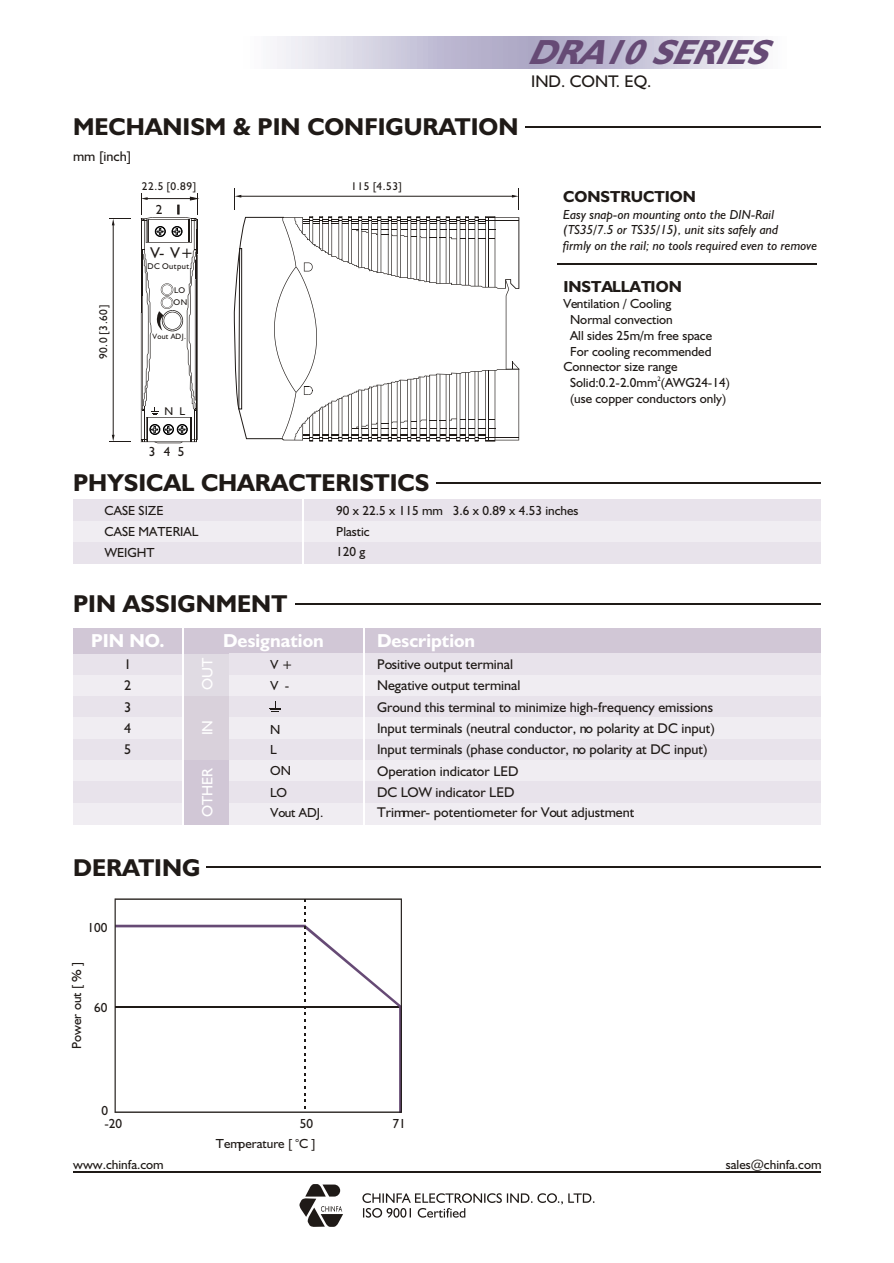
<style>
.page{position:relative;width:894px;height:1263px;background:#fff}
.page>*{position:absolute;margin:0;border:0;box-sizing:border-box;transform-origin:0 0}
.t1{font:italic 700 35.1px "Humanst 521 BT";color:#664a75}
.t2{font:700 24.45px "Humanst 521 BT";color:#1f1a17}
.t3{font:700 18.9px "Humanst 521 BT";color:#fff}
.t4{font:16.95px "Humanst 521 BT";color:#1f1a17}
.t5{font:700 16.05px "Humanst 521 BT";color:#1f1a17}
.t6{font:15.75px "Humanst 521 BT";color:#1f1a17}
.t7{font:15px "Humanst 521 BT";color:#fff}
.t8{font:14.1px/21.5px "Humanst 521 BT";color:#1f1a17;text-align:justify}
.t9{font:13.2px/21px "Humanst 521 BT";color:#1f1a17}
.t10{font:italic 13.2px/15.8px "Humanst 521 BT";color:#1f1a17}
.t11{font:11.25px "Humanst 521 BT";letter-spacing:.05em;color:#1f1a17}
.t12{font:8.4px/12.3px "Humanst 521 BT";letter-spacing:.05em;color:#1f1a17}
.t13{font:7.8px "Humanst 521 BT";letter-spacing:.05em;color:#1f1a17}
.t14{font:6.6px "Humanst 521 BT";color:#1f1a17}
</style>
<div class="page">
<hr style="left:73px;top:1172px;width:748px;height:1px;background:#1f1a17">
<div style="left:73px;top:653px;width:748px;height:22px;background:#e8e3eb"></div>
<div style="left:73px;top:675px;width:748px;height:21px;background:#f0edf2"></div>
<div style="left:73px;top:696px;width:748px;height:22px;background:#e8e3eb"></div>
<div style="left:73px;top:718px;width:748px;height:21px;background:#f0edf2"></div>
<div style="left:73px;top:739px;width:748px;height:21px;background:#e8e3eb"></div>
<div style="left:73px;top:760px;width:748px;height:22px;background:#f0edf2"></div>
<div style="left:73px;top:782px;width:748px;height:21px;background:#e8e3eb"></div>
<div style="left:73px;top:803px;width:748px;height:21px;background:#f0edf2"></div>
<div style="left:183px;top:653px;width:638px;height:22px;background:#e0dbe3"></div>
<div style="left:183px;top:675px;width:638px;height:21px;background:#e0dbe3"></div>
<div style="left:183px;top:696px;width:638px;height:22px;background:#d9d1db"></div>
<div style="left:183px;top:718px;width:638px;height:21px;background:#d9d1db"></div>
<div style="left:183px;top:739px;width:638px;height:21px;background:#d9d1db"></div>
<div style="left:183px;top:760px;width:638px;height:22px;background:#d1c7d6"></div>
<div style="left:183px;top:782px;width:638px;height:21px;background:#d1c7d6"></div>
<div style="left:183px;top:803px;width:638px;height:21px;background:#d1c7d6"></div>
<hr style="left:295px;top:603px;width:526px;height:1px;background:#1f1a17">
<div style="left:73px;top:628px;width:748px;height:25px;background:#d1c7d6"></div>
<hr style="left:182px;top:623px;width:1px;height:206px;background:#fff">
<div style="left:229px;top:653px;width:592px;height:22px;background:#e8e3eb"></div>
<div style="left:229px;top:675px;width:592px;height:21px;background:#f0edf2"></div>
<div style="left:229px;top:696px;width:592px;height:22px;background:#e8e3eb"></div>
<div style="left:229px;top:718px;width:592px;height:21px;background:#f0edf2"></div>
<div style="left:229px;top:739px;width:592px;height:21px;background:#e8e3eb"></div>
<div style="left:229px;top:760px;width:592px;height:22px;background:#f0edf2"></div>
<div style="left:229px;top:782px;width:592px;height:21px;background:#e8e3eb"></div>
<div style="left:229px;top:803px;width:592px;height:21px;background:#f0edf2"></div>
<hr style="left:363px;top:624px;width:1px;height:209px;background:#fff">
<svg style="left:269px;top:701px;width:12px;height:11px"></svg>
<hr style="left:206px;top:867px;width:615px;height:1px;background:#1f1a17">
<svg style="left:115px;top:898px;width:287px;height:215px"></svg>
<svg style="left:299px;top:1184px;width:44px;height:43px"></svg>
<svg style="left:362px;top:1193px;width:233px;height:25px"></svg>
<hr style="left:525px;top:126px;width:296px;height:2px;background:#1f1a17">
<hr style="left:557px;top:264px;width:260px;height:1px;background:#1f1a17">
<div style="left:73px;top:500px;width:748px;height:21px;background:#e8e3eb"></div>
<div style="left:73px;top:521px;width:748px;height:21px;background:#f0edf2"></div>
<div style="left:73px;top:542px;width:748px;height:22px;background:#e8e3eb"></div>
<hr style="left:302px;top:496px;width:1px;height:73px;background:#fff">
<hr style="left:436px;top:482px;width:385px;height:1px;background:#1f1a17">
<svg style="left:234px;top:188px;width:7px;height:22px"></svg>
<hr style="left:239px;top:196px;width:275px;height:1px;background:#1f1a17">
<svg style="left:512px;top:188px;width:7px;height:22px"></svg>
<svg style="left:234px;top:216px;width:286px;height:226px"></svg>
<hr style="left:141px;top:219px;width:1px;height:39px;background:#1f1a17">
<hr style="left:196px;top:229px;width:1px;height:45px;background:#1f1a17">
<hr style="left:144px;top:219px;width:1px;height:33px;background:#1f1a17">
<hr style="left:194px;top:218px;width:1px;height:33px;background:#1f1a17">
<hr style="left:197px;top:220px;width:1px;height:34px;background:#1f1a17">
<svg style="left:109px;top:218px;width:22px;height:7px"></svg>
<svg style="left:109px;top:435px;width:22px;height:7px"></svg>
<hr style="left:113px;top:224px;width:1px;height:212px;background:#1f1a17">
<svg style="left:141px;top:193px;width:57px;height:50px"></svg>
<svg style="left:141px;top:249px;width:57px;height:195px"></svg>
<h1 class="t1" style="left:527px;top:38px;width:257px">DRA10SERIES</h1>
<h2 class="t2" style="left:73px;top:117px;width:447px">MECHANISM &amp; PIN CONFIGURATION</h2>
<p class="t8" style="left:73px;top:147px;width:60px">mm [inch]</p>
<p class="t11" style="left:99px;top:359px;width:56px;rotate:-90deg">90.0 [3.60]</p>
<p class="t11" style="left:142px;top:181px;width:56px">22.5 [0.89]</p>
<p class="t9" style="left:156px;top:200px;width:28px">2 1</p>
<p class="t6" style="left:150px;top:246px;width:45px">V- V+</p>
<p class="t12" style="left:148px;top:261px;width:43px">DC Output</p>
<p class="t12" style="left:174px;top:285px;width:15px">LO<br>ON</p>
<p class="t13" style="left:153px;top:333px;width:35px">Vout ADJ.</p>
<p class="t11" style="left:165px;top:407px;width:10px">N</p>
<p class="t11" style="left:179px;top:407px;width:7px">L</p>
<p class="t9" style="left:149px;top:442px;width:37px">345</p>
<p class="t11" style="left:351px;top:181px;width:53px">115 [4.53]</p>
<p class="t4" style="left:531px;top:74px;width:122px">IND. CONT. EQ.</p>
<p class="t5" style="left:563px;top:190px;width:134px">CONSTRUCTION</p>
<p class="t10" style="left:563px;top:207px;width:256px">Easy snap-on mounting onto the DIN-Rail (TS35/7.5 or TS35/15), unit sits safely and<br>firmly on the rail; no tools required even to remove</p>
<p class="t5" style="left:563px;top:280px;width:120px">INSTALLATION</p>
<p class="t9" style="left:563px;top:294px;width:109px">Ventilation / Cooling</p>
<p class="t9" style="left:570px;top:310px;width:104px">Normal convection</p>
<p class="t9" style="left:570px;top:326px;width:144px">All sides 25m/m free space</p>
<p class="t9" style="left:570px;top:342px;width:143px">For cooling recommended</p>
<p class="t9" style="left:563px;top:357px;width:116px">Connector size range</p>
<p class="t14" style="left:658px;top:376px;width:5px">2</p>
<p class="t9" style="left:570px;top:376px;width:161px;line-height:15.8px">Solid:0.2-2.0mm (AWG24-14) (use copper conductors only)</p>
<h2 class="t2" style="left:73px;top:473px;width:358px">PHYSICAL CHARACTERISTICS</h2>
<p class="t9" style="left:105px;top:501px;width:95px">CASE SIZE<br>CASE MATERIAL<br>WEIGHT</p>
<p class="t9" style="left:336px;top:501px;width:244px">90 x 22.5 x 115 mm 3.6 x 0.89 x 4.53 inches<br>Plastic</p>
<p class="t9" style="left:336px;top:542px;width:31px">120 g</p>
<h2 class="t2" style="left:73px;top:593px;width:216px">PIN ASSIGNMENT</h2>
<h3 class="t3" style="left:91px;top:633px;width:75px">PIN NO.</h3>
<p class="t9" style="left:271px;top:655px;width:24px">V +</p>
<h3 class="t3" style="left:223px;top:633px;width:102px">Designation</h3>
<h3 class="t3" style="left:377px;top:633px;width:100px">Description</h3>
<p class="t7" style="left:201px;top:690px;width:34px;rotate:-90deg">OUT</p>
<p class="t7" style="left:201px;top:735px;width:17px;rotate:-90deg">IN</p>
<p class="t7" style="left:201px;top:817px;width:51px;rotate:-90deg">OTHER</p>
<p class="t8" style="left:124px;top:655px;width:9px">1<br>2<br>3<br>4<br>5</p>
<p class="t8" style="left:377px;top:654px;width:339px;text-align:left">Positive output terminal<br>Negative output terminal<br>Ground this terminal to minimize high-frequency emissions Input terminals (neutral conductor, no polarity at DC input)<br>Input terminals (phase conductor, no polarity at DC input)<br>Operation indicator LED<br>DC LOW indicator LED</p>
<p class="t8" style="left:377px;top:803px;width:259px">Trimmer- potentiometer for Vout adjustment</p>
<p class="t9" style="left:271px;top:676px;width:20px">V -</p>
<p class="t9" style="left:270px;top:720px;width:22px">N<br>L<br>ON<br>LO</p>
<p class="t9" style="left:271px;top:803px;width:54px">Vout ADJ.</p>
<h2 class="t2" style="left:73px;top:857px;width:129px">DERATING</h2>
<p class="t9" style="left:87px;top:918px;width:21px">100</p>
<p class="t9" style="left:67px;top:1049px;width:89px;rotate:-90deg">Power out [ % ]</p>
<p class="t9" style="left:94px;top:998px;width:15px">60</p>
<p class="t9" style="left:102px;top:1101px;width:8px">0</p>
<p class="t9" style="left:300px;top:1114px;width:15px">50</p>
<p class="t9" style="left:105px;top:1114px;width:19px">-20</p>
<p class="t9" style="left:393px;top:1114px;width:15px">71</p>
<p class="t14" style="left:296px;top:1137px;width:5px">o</p>
<p class="t9" style="left:216px;top:1134px;width:101px">Temperature [ C ]</p>
<p class="t9" style="left:73px;top:1155px;width:92px">www.chinfa.com</p>
<p class="t9" style="left:726px;top:1155px;width:97px">sales@chinfa.com</p>
</div>
